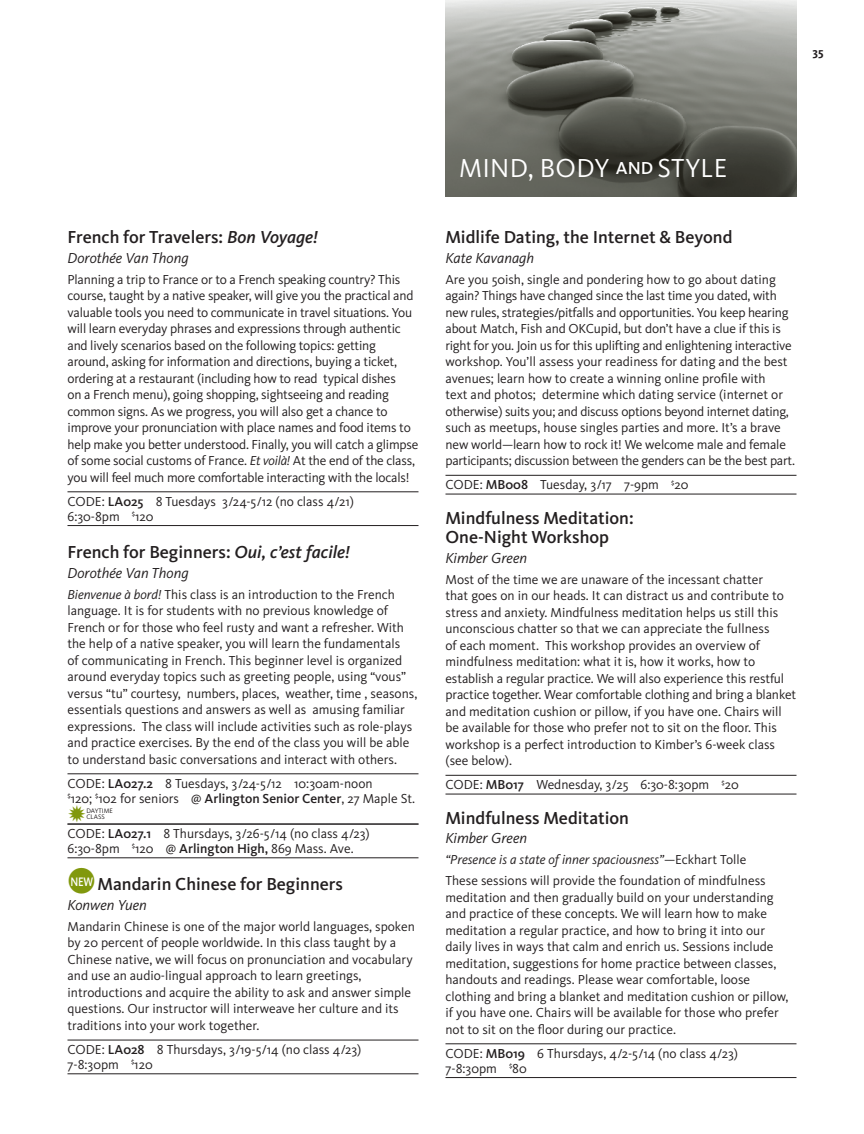
<style>
.page{position:relative;width:864px;height:1134px;background:#fff}
.page>*{position:absolute;margin:0;border:0;box-sizing:border-box;transform-origin:0 0}
.Section_Head{font:27px "Kievit OT";letter-spacing:.01em;color:#fff}
.Course_Title{font:500 18px/19.5px "Kievit OT";color:#231f20}
.Course_Instructor{font:italic 15px "Kievit OT";color:#231f20}
.Course_Section_Info{font:13.5px/16.5px "Kievit OT";color:#231f20}
.t1{font:italic 13.5px "Kievit OT";color:#231f20}
.t2{font:700 12px "Kievit OT";color:#231f20}
.Course_Section_Info-2{font:6.75px/6px "Kievit OT";color:#231f20}
.s1{font-style:italic}
.s2{font-weight:500}
.s3{color:#81980d}
.s4{font-weight:500;font-size:18px}
.s5{font-style:normal}
</style>
<div class="page">
<hr style="left:68px;top:491px;width:350px;height:1px;background:#231f20">
<hr style="left:68px;top:525px;width:350px;height:1px;background:#231f20">
<hr style="left:68px;top:773px;width:350px;height:1px;background:#231f20">
<hr style="left:68px;top:824px;width:350px;height:1px;background:#231f20">
<hr style="left:68px;top:857px;width:350px;height:1px;background:#231f20">
<hr style="left:68px;top:1040px;width:350px;height:1px;background:#231f20">
<hr style="left:68px;top:1073px;width:350px;height:1px;background:#231f20">
<hr style="left:446px;top:475px;width:350px;height:1px;background:#231f20">
<hr style="left:446px;top:494px;width:350px;height:1px;background:#231f20">
<hr style="left:446px;top:775px;width:350px;height:1px;background:#231f20">
<hr style="left:446px;top:794px;width:350px;height:1px;background:#231f20">
<hr style="left:446px;top:1043px;width:350px;height:1px;background:#231f20">
<hr style="left:446px;top:1077px;width:350px;height:1px;background:#231f20">
<img style="left:446px;top:0;width:350px;height:196px">
<p class="t2" style="left:813px;top:44px;width:12px">35</p>
<p class="Course_Title" style="left:68px;top:227px;width:252px">French for Travelers: <span class="s1">Bon Voyage!</span></p>
<p class="Course_Instructor" style="left:68px;top:249px;width:123px">Dorothée Van Thong</p>
<p class="Course_Section_Info" style="left:68px;top:271px;width:353px">Planning a trip to France or to a French speaking country? This course, taught by a native speaker, will give you the practical and valuable tools you need to communicate in travel situations. You will learn everyday phrases and expressions through authentic and lively scenarios based on the following topics: getting around, asking for information and directions, buying a ticket, ordering at a restaurant (including how to read typical dishes<br>on a French menu), going shopping, sightseeing and reading common signs. As we progress, you will also get a chance to improve your pronunciation with place names and food items to help make you better understood. Finally, you will catch a glimpse of some social customs of France. <span class="s1">Et voilà!</span> At the end of the class, you will feel much more comfortable interacting with the locals!</p>
<p class="Course_Section_Info" style="left:68px;top:494px;width:288px;line-height:15px">CODE: <span class="s2">LA025</span> 8 Tuesdays 3/24-5/12 (no class 4/21)<br>6:30-8pm <sup>$</sup>120</p>
<p class="Course_Title" style="left:68px;top:542px;width:284px">French for Beginners: <span class="s1">Oui, c’est facile!</span></p>
<p class="Course_Instructor" style="left:68px;top:564px;width:123px">Dorothée Van Thong</p>
<p class="Course_Section_Info" style="left:68px;top:586px;width:351px"><span class="s1">Bienvenue à bord!</span> This class is an introduction to the French language. It is for students with no previous knowledge of French or for those who feel rusty and want a refresher. With the help of a native speaker, you will learn the fundamentals<br>of communicating in French. This beginner level is organized around everyday topics such as greeting people, using “vous” versus “tu” courtesy, numbers, places, weather, time , seasons, essentials questions and answers as well as amusing familiar expressions. The class will include activities such as role-plays and practice exercises. By the end of the class you will be able to understand basic conversations and interact with others.</p>
<p class="Course_Section_Info" style="left:68px;top:776px;width:349px;line-height:15px">CODE: <span class="s2">LA027.2</span> 8 Tuesdays, 3/24-5/12 10:30am-noon<br><sup>$</sup>120; <sup>$</sup>102 for seniors @ <span class="s2">Arlington Senior Center</span>, 27 Maple St.</p>
<p class="Course_Section_Info-2" style="left:87px;top:808px;width:28px">DAYTIME<br>CLASS</p>
<p class="Course_Section_Info" style="left:68px;top:826px;width:304px;line-height:15px">CODE: <span class="s2">LA027.1</span> 8 Thursdays, 3/26-5/14 (no class 4/23)<br>6:30-8pm <sup>$</sup>120 @ <span class="s2">Arlington High,</span> 869 Mass. Ave.</p>
<p class="Course_Title" style="left:68px;top:874px;width:277px"><span class="s3">●</span><sup>NEW</sup> Mandarin Chinese for Beginners</p>
<p class="Course_Instructor" style="left:68px;top:896px;width:81px">Konwen Yuen</p>
<p class="Course_Section_Info" style="left:68px;top:918px;width:349px">Mandarin Chinese is one of the major world languages, spoken by 20 percent of people worldwide. In this class taught by a Chinese native, we will focus on pronunciation and vocabulary and use an audio-lingual approach to learn greetings, introductions and acquire the ability to ask and answer simple questions. Our instructor will interweave her culture and its traditions into your work together.</p>
<p class="Course_Section_Info" style="left:68px;top:1042px;width:295px;line-height:15px">CODE: <span class="s2">LA028</span> 8 Thursdays, 3/19-5/14 (no class 4/23)<br>7-8:30pm <sup>$</sup>120</p>
<p class="Section_Head" style="left:459px;top:152px;width:270px">MIND, BODY <span class="s4">AND</span> STYLE</p>
<p class="Course_Title" style="left:446px;top:227px;width:289px">Midlife Dating, the Internet &amp; Beyond</p>
<p class="Course_Instructor" style="left:446px;top:249px;width:90px">Kate Kavanagh</p>
<p class="Course_Section_Info" style="left:446px;top:271px;width:351px">Are you 50ish, single and pondering how to go about dating again? Things have changed since the last time you dated, with new rules, strategies/pitfalls and opportunities. You keep hearing about Match, Fish and OKCupid, but don’t have a clue if this is right for you. Join us for this uplifting and enlightening interactive workshop. You’ll assess your readiness for dating and the best avenues; learn how to create a winning online profile with<br>text and photos; determine which dating service (internet or otherwise) suits you; and discuss options beyond internet dating, such as meetups, house singles parties and more. It’s a brave new world—learn how to rock it! We welcome male and female participants; discussion between the genders can be the best part.</p>
<p class="Course_Section_Info" style="left:446px;top:476px;width:245px">CODE: <span class="s2">MB008</span> Tuesday, 3/17 7-9pm <sup>$</sup>20</p>
<p class="Course_Title" style="left:446px;top:508px;width:190px">Mindfulness Meditation:<br>One-Night Workshop</p>
<p class="Course_Instructor" style="left:446px;top:549px;width:83px">Kimber Green</p>
<p class="Course_Section_Info" style="left:446px;top:571px;width:352px">Most of the time we are unaware of the incessant chatter<br>that goes on in our heads. It can distract us and contribute to stress and anxiety. Mindfulness meditation helps us still this unconscious chatter so that we can appreciate the fullness<br>of each moment. This workshop provides an overview of mindfulness meditation: what it is, how it works, how to establish a regular practice. We will also experience this restful practice together. Wear comfortable clothing and bring a blanket and meditation cushion or pillow, if you have one. Chairs will be available for those who prefer not to sit on the floor. This workshop is a perfect introduction to Kimber’s 6-week class (see below).</p>
<p class="Course_Section_Info" style="left:446px;top:776px;width:295px">CODE: <span class="s2">MB017</span> Wednesday, 3/25 6:30-8:30pm <sup>$</sup>20</p>
<p class="Course_Title" style="left:446px;top:808px;width:185px">Mindfulness Meditation</p>
<p class="Course_Instructor" style="left:446px;top:829px;width:83px">Kimber Green</p>
<p class="t1" style="left:446px;top:852px;width:302px">“Presence is a state of inner spaciousness”<span class="s5">—Eckhart Tolle</span></p>
<p class="Course_Section_Info" style="left:446px;top:872px;width:345px">These sessions will provide the foundation of mindfulness meditation and then gradually build on your understanding and practice of these concepts. We will learn how to make meditation a regular practice, and how to bring it into our daily lives in ways that calm and enrich us. Sessions include meditation, suggestions for home practice between classes, handouts and readings. Please wear comfortable, loose clothing and bring a blanket and meditation cushion or pillow, if you have one. Chairs will be available for those who prefer not to sit on the floor during our practice.</p>
<p class="Course_Section_Info" style="left:446px;top:1046px;width:294px;line-height:15px">CODE: <span class="s2">MB019</span> 6 Thursdays, 4/2-5/14 (no class 4/23)<br>7-8:30pm <sup>$</sup>80</p>
</div>
